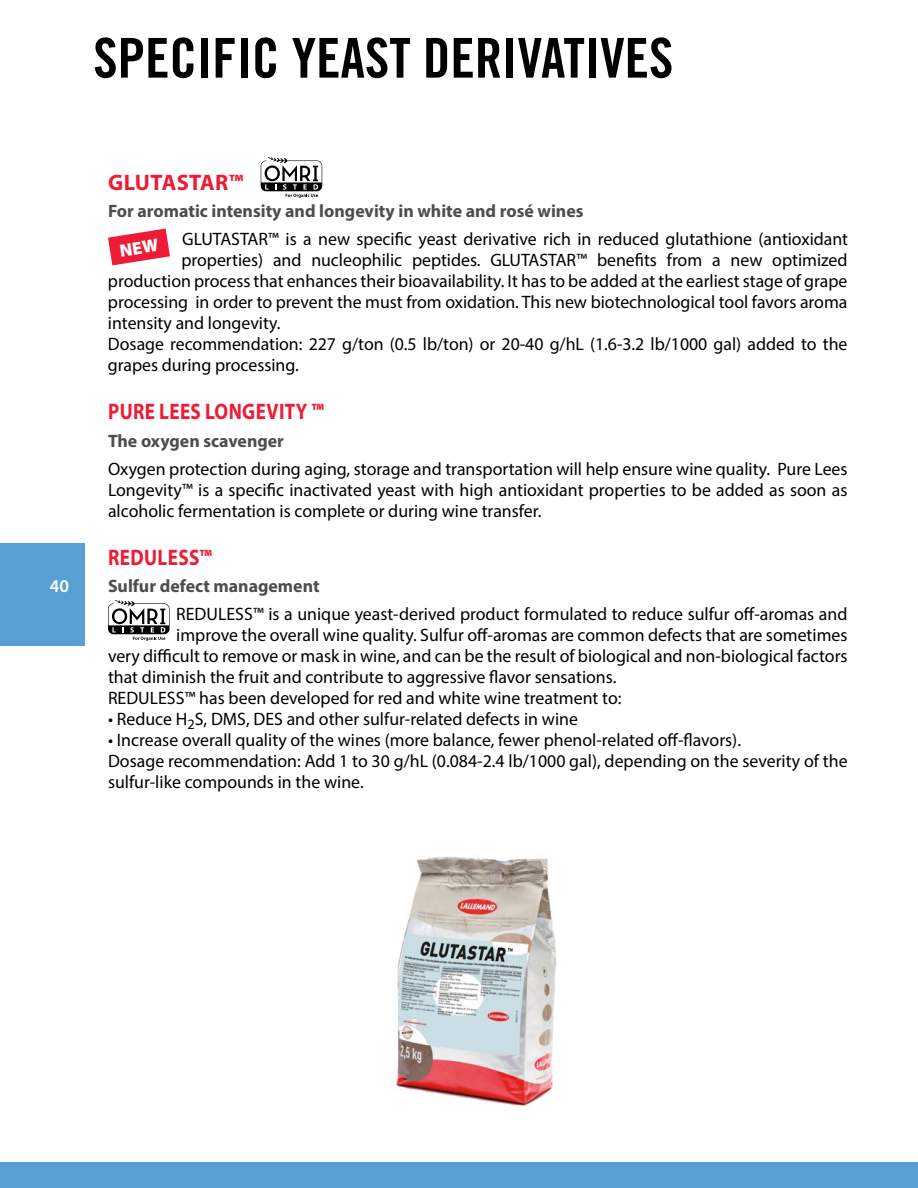
<style>
.page{position:relative;width:918px;height:1188px;background:#fff}
.page>*{position:absolute;margin:0;border:0;box-sizing:border-box;transform-origin:0 0}
.t1{font:55.05px "Trade Gothic Bold Cond Twenty";color:#000}
.t2{font:700 22.5px "Myriad Pro";letter-spacing:.02em;color:#ed1b35;scale:.85 1}
.t3{font:700 22.5px "Myriad Pro";letter-spacing:.02em;color:#ed1b35}
.t4{font:18px/21px "Myriad Pro";color:#000;text-align:justify}
.t5{font:700 18px "Myriad Pro";color:#4d4d4f}
.t6{font:600 18px "Myriad Pro";color:#fff}
</style>
<div class="page">
<div style="left:0;top:1162px;width:918px;height:26px;background:#56a0d3"></div>
<div style="left:0;top:543px;width:84px;height:102px;background:#56a0d3"></div>
<svg style="left:108px;top:600px;width:62px;height:40px"></svg>
<img style="left:396px;top:856px;width:161px;height:250px">
<svg style="left:261px;top:157px;width:61px;height:40px"></svg>
<svg style="left:108px;top:229px;width:62px;height:36px"></svg>
<h1 class="t1" style="left:93px;top:25px;width:582px">SPECIFIC YEAST DERIVATIVES</h1>
<p class="t6" style="left:50px;top:576px;width:21px">40</p>
<p class="t3" style="left:108px;top:167px;width:137px">GLUTASTAR™</p>
<p class="t5" style="left:108px;top:200px;width:477px">For aromatic intensity and longevity in white and rosé wines</p>
<p class="t4" style="left:182px;top:228px;width:667px">GLUTASTAR™ is a new specific yeast derivative rich in reduced glutathione (antioxidant</p>
<p class="t4" style="left:182px;top:249px;width:668px">properties) and nucleophilic peptides. GLUTASTAR™ benefits from a new optimized</p>
<p class="t4" style="left:108px;top:270px;width:741px">production process that enhances their bioavailability. It has to be added at the earliest stage of grape</p>
<p class="t4" style="left:108px;top:291px;width:741px">processing in order to prevent the must from oxidation. This new biotechnological tool favors aroma</p>
<p class="t4" style="left:108px;top:312px;width:174px">intensity and longevity.</p>
<p class="t4" style="left:108px;top:333px;width:741px">Dosage recommendation: 227 g/ton (0.5 lb/ton) or 20-40 g/hL (1.6-3.2 lb/1000 gal) added to the</p>
<p class="t4" style="left:108px;top:354px;width:192px">grapes during processing.</p>
<p class="t2" style="left:108px;top:397px;width:255px">PURE LEES LONGEVITY ™</p>
<p class="t5" style="left:108px;top:429px;width:178px">The oxygen scavenger</p>
<p class="t4" style="left:108px;top:458px;width:741px">Oxygen protection during aging, storage and transportation will help ensure wine quality. Pure Lees Longevity™ is a specific inactivated yeast with high antioxidant properties to be added as soon as alcoholic fermentation is complete or during wine transfer.</p>
<p class="t2" style="left:108px;top:542px;width:124px">REDULESS™</p>
<p class="t5" style="left:108px;top:575px;width:213px">Sulfur defect management</p>
<p class="t4" style="left:176px;top:603px;width:673px">REDULESS™ is a unique yeast-derived product formulated to reduce sulfur off-aromas and</p>
<p class="t4" style="left:176px;top:624px;width:673px">improve the overall wine quality. Sulfur off-aromas are common defects that are sometimes</p>
<p class="t4" style="left:108px;top:645px;width:741px">very difficult to remove or mask in wine, and can be the result of biological and non-biological factors</p>
<p class="t4" style="left:108px;top:666px;width:510px">that diminish the fruit and contribute to aggressive flavor sensations.</p>
<p class="t4" style="left:108px;top:687px;width:515px">REDULESS™ has been developed for red and white wine treatment to:</p>
<p class="t4" style="left:108px;top:708px;width:472px">• Reduce H<sub>2</sub>S, DMS, DES and other sulfur-related defects in wine</p>
<p class="t4" style="left:108px;top:729px;width:741px;text-align:left">• Increase overall quality of the wines (more balance, fewer phenol-related off-flavors).<br>Dosage recommendation: Add 1 to 30 g/hL (0.084-2.4 lb/1000 gal), depending on the severity of the sulfur-like compounds in the wine.</p>
</div>
